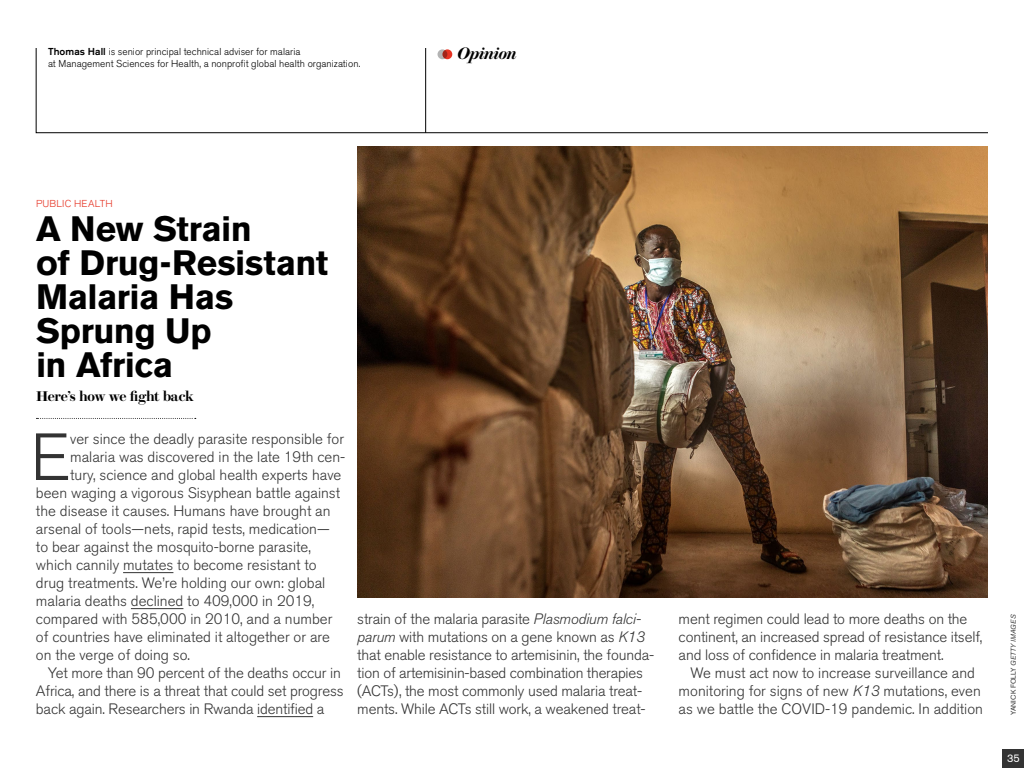
<style>
.page{position:relative;width:1024px;height:768px;background:#fff}
.page>*{position:absolute;margin:0;border:0;box-sizing:border-box;transform-origin:0 0}
.t1{font:300 66px "Akzidenz Grotesk BQ";color:#333}
.t2{font:700 35px/34px "Akzidenz Grotesk BE";letter-spacing:-.01em;color:#000}
.t3{font:italic 600 16.6px "Brunel Deck";letter-spacing:-.025em;color:#000}
.t4{font:300 15px/18px "Akzidenz Grotesk BQ";color:#333}
.t5{font:600 14px "Brunel Deck";letter-spacing:-.025em;color:#000}
.t6{font:11px "Akzidenz Grotesk BE";color:#fff}
.t7{font:300 10px/12px "Akzidenz Grotesk BQ";letter-spacing:.005em;color:#000}
.t8{font:300 10px "Akzidenz Grotesk BQ";letter-spacing:.02em;color:#e63323}
.t9{font:7px "Akzidenz Grotesk BE";color:#333}
.s1{font-weight:500}
.s2{font-style:italic}
</style>
<div class="page">
<div style="left:1003px;top:749px;width:21px;height:19px;background:#333"></div>
<svg style="left:36px;top:418px;width:160px;height:1px"></svg>
<hr style="left:123px;top:572px;width:50px;height:1px;background:#333">
<hr style="left:131px;top:608px;width:52px;height:1px;background:#333">
<hr style="left:257px;top:716px;width:56px;height:1px;background:#333">
<img style="left:357px;top:146px;width:630px;height:452px">
<svg style="left:36px;top:48px;width:952px;height:85px"></svg>
<hr style="left:425px;top:48px;width:1px;height:85px;background:#000">
<div style="left:438px;top:49px;width:9px;height:10px;background:#b3b3b3;border-radius:50%"></div>
<svg style="left:442px;top:49px;width:10px;height:10px"></svg>
<p class="t7" style="left:48px;top:46px;width:314px"><span class="s1">Thomas Hall</span> is senior principal technical adviser for malaria<br>at Management Sciences for Health, a nonprofit global health organization.</p>
<p class="t3" style="left:457px;top:44px;width:61px">Opinion</p>
<p class="t8" style="left:36px;top:198px;width:78px">PUBLIC HEALTH</p>
<h2 class="t2" style="left:36px;top:212px;width:294px">A New Strain<br>of Drug-Resistant<br>Malaria Has<br>Sprung Up<br>in Africa</h2>
<p class="t5" style="left:36px;top:388px;width:159px">Here’s how we fight back</p>
<h1 class="t1" style="left:31px;top:420px;width:41px">E</h1>
<p class="t4" style="left:70px;top:430px;width:275px">ver since the deadly parasite responsible for</p>
<p class="t4" style="left:70px;top:448px;width:277px">malaria was discovered in the late 19th cen-</p>
<p class="t4" style="left:70px;top:466px;width:273px">tury, science and global health experts have</p>
<p class="t4" style="left:36px;top:484px;width:306px">been waging a vigorous Sisyphean battle against</p>
<p class="t4" style="left:36px;top:502px;width:296px">the disease it causes. Humans have brought an</p>
<p class="t4" style="left:36px;top:520px;width:295px">arsenal of tools—nets, rapid tests, medication—</p>
<p class="t4" style="left:36px;top:538px;width:276px">to bear against the mosquito-borne parasite,</p>
<p class="t4" style="left:36px;top:556px;width:282px">which cannily mutates to become resistant to</p>
<p class="t4" style="left:36px;top:574px;width:291px">drug treatments. We’re holding our own: global</p>
<p class="t4" style="left:36px;top:592px;width:280px">malaria deaths declined to 409,000 in 2019,</p>
<p class="t4" style="left:36px;top:610px;width:298px">compared with 585,000 in 2010, and a number</p>
<p class="t4" style="left:36px;top:628px;width:296px">of countries have eliminated it altogether or are</p>
<p class="t4" style="left:36px;top:646px;width:156px">on the verge of doing so.</p>
<p class="t4" style="left:48px;top:664px;width:294px">Yet more than 90 percent of the deaths occur in</p>
<p class="t4" style="left:36px;top:682px;width:309px">Africa, and there is a threat that could set progress</p>
<p class="t4" style="left:36px;top:700px;width:290px">back again. Researchers in Rwanda identified a</p>
<p class="t4" style="left:357px;top:610px;width:298px">strain of the malaria parasite <span class="s2">Plasmodium falci&shy;parum</span> with mutations on a gene known as <span class="s2">K13 </span>that enable resistance to artemisinin, the founda&shy;tion of artemisinin-based combination therapies (ACTs), the most commonly used malaria treat&shy;ments. While ACTs still work, a weakened treat-</p>
<p class="t4" style="left:679px;top:610px;width:305px">ment regimen could lead to more deaths on the continent, an increased spread of resistance itself, and loss of confidence in malaria treatment.</p>
<p class="t4" style="left:679px;top:664px;width:306px;text-align:center">We must act now to increase surveillance and monitoring for signs of new <span class="s2">K13</span> mutations, even as we battle the COVID-19 pandemic. In addition</p>
<p class="t9" style="left:1009px;top:715px;width:102px;rotate:-90deg">YANICK FOLLY <span class="s2">GETTY IMAGES</span></p>
<p class="t6" style="left:1007px;top:752px;width:14px">35</p>
</div>
